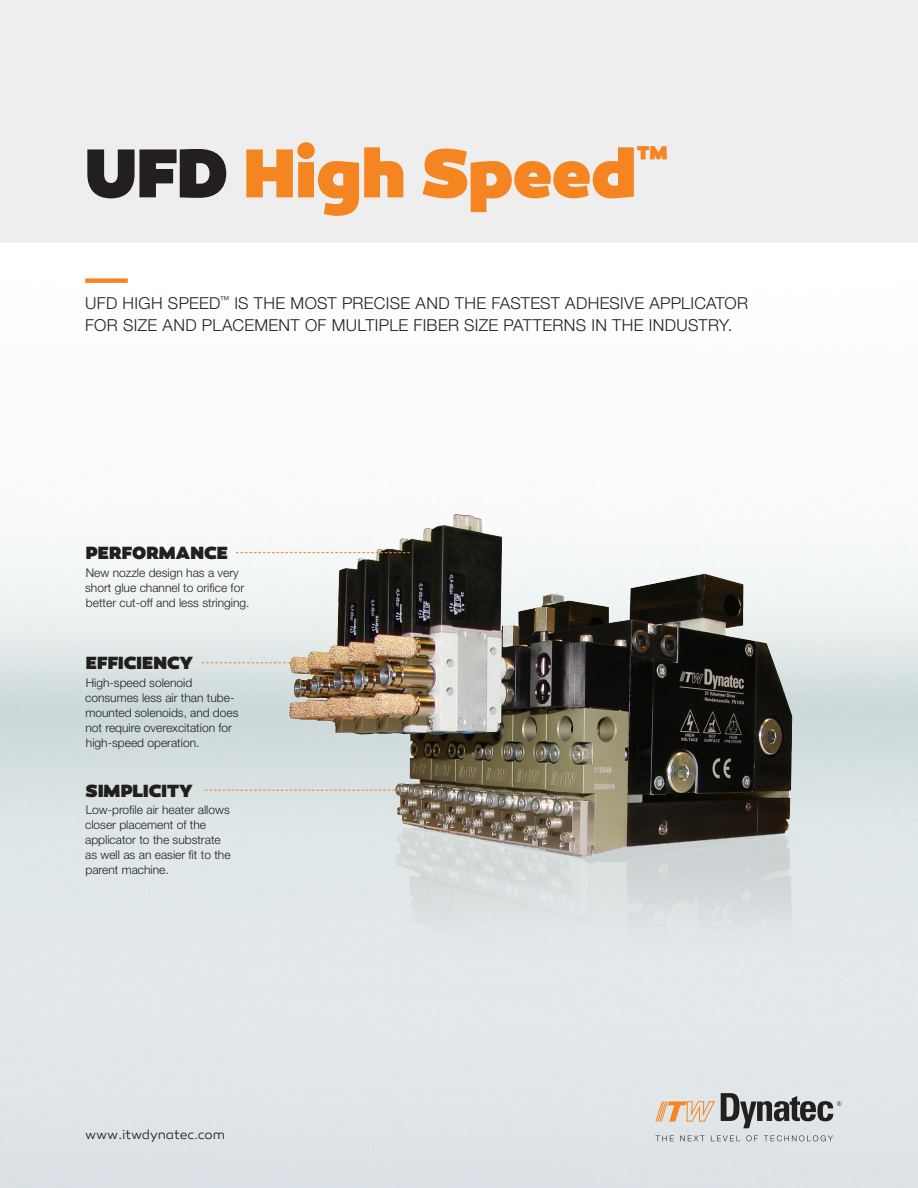
<style>
.page{position:relative;width:918px;height:1188px;background:#fff}
.page>*{position:absolute;margin:0;border:0;box-sizing:border-box;transform-origin:0 0}
.t1{font:900 70.35px "Canaro";color:#f58520}
.t2{font:900 18px "Canaro";letter-spacing:.01em;color:#231f20}
.t3{font:300 16.5px/22.5px "Helvetica Neue LT Std";letter-spacing:.02em;color:#231f20}
.t4{font:300 13.5px "Canaro";letter-spacing:-.005em;color:#231f20}
.t5{font:300 12px/15px "Helvetica Neue LT Std";color:#231f20}
.s1{color:#231f20}
</style>
<div class="page">
<img style="left:276px;top:481px;width:563px;height:597px">
<svg style="left:236px;top:552px;width:174px;height:1px"></svg>
<svg style="left:202px;top:662px;width:147px;height:1px"></svg>
<svg style="left:205px;top:790px;width:230px;height:1px"></svg>
<div style="left:0;top:0;width:918px;height:242px;background:#eeeeef"></div>
<div style="left:85px;top:278px;width:43px;height:5px;background:#f58520"></div>
<svg style="left:655px;top:1101px;width:60px;height:21px"></svg>
<svg style="left:721px;top:1093px;width:120px;height:35px"></svg>
<svg style="left:656px;top:1136px;width:18px;height:5px"></svg>
<svg style="left:680px;top:1136px;width:25px;height:5px"></svg>
<svg style="left:711px;top:1136px;width:29px;height:5px"></svg>
<svg style="left:746px;top:1135px;width:12px;height:6px"></svg>
<svg style="left:764px;top:1135px;width:69px;height:6px"></svg>
<p class="t1" style="left:85px;top:127px;width:585px"><span class="s1">UFD</span> High Speed<sup>™</sup></p>
<p class="t3" style="left:85px;top:291px;width:664px">UFD HIGH SPEED<sup>™</sup> IS THE MOST PRECISE AND THE FASTEST ADHESIVE APPLICATOR<br>FOR SIZE AND PLACEMENT OF MULTIPLE FIBER SIZE PATTERNS IN THE INDUSTRY.</p>
<p class="t2" style="left:86px;top:542px;width:143px">PERFORMANCE</p>
<p class="t5" style="left:85px;top:565px;width:166px">New nozzle design has a very short glue channel to orifice for better cut-off and less stringing.</p>
<p class="t2" style="left:86px;top:651px;width:109px">EFFICIENCY</p>
<p class="t5" style="left:85px;top:674px;width:155px">High-speed solenoid consumes less air than tube&shy;mounted solenoids, and does not require overexcitation for high-speed operation.</p>
<p class="t2" style="left:86px;top:779px;width:109px">SIMPLICITY</p>
<p class="t5" style="left:85px;top:802px;width:147px">Low-profile air heater allows closer placement of the applicator to the substrate as well as an easier fit to the parent machine.</p>
<p class="t4" style="left:85px;top:1127px;width:142px">www.itwdynatec.com</p>
</div>
